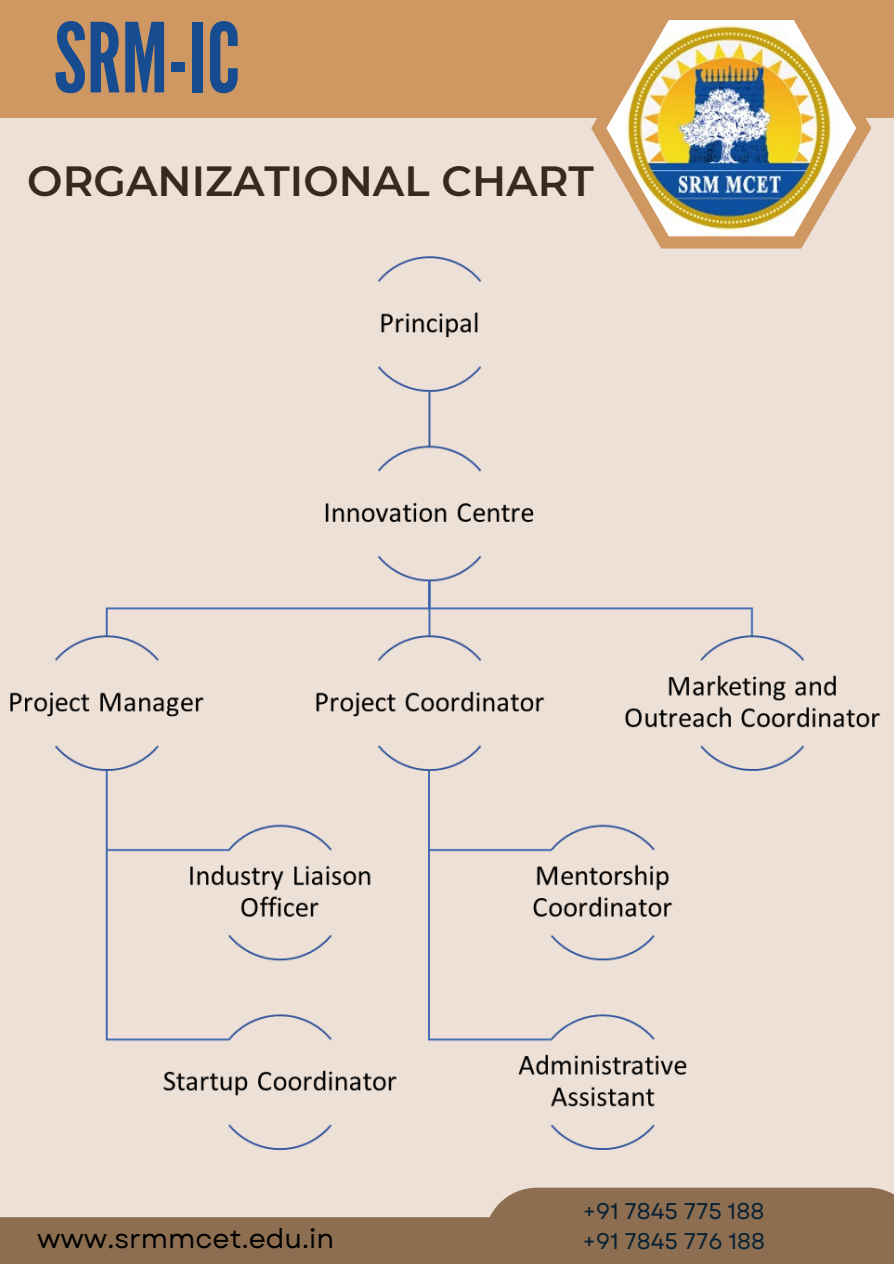
<style>
.page{position:relative;width:894px;height:1264px;background:#fff}
.page>*{position:absolute;margin:0;border:0;box-sizing:border-box;transform-origin:0 0}
.t1{font:96px "League Gothic";color:#184c91}
.t2{font:600 42.15px "Montserrat";color:#37291b}
.t3{font:27px "Garet";color:#000}
.t4{font:22.65px "Garet";color:#062133}
</style>
<div class="page">
<div style="left:0;top:0;width:893px;height:1263px;background:#ece0d7"></div>
<div style="left:0;top:0;width:893px;height:118px;background:#cf9761"></div>
<svg style="left:591px;top:118px;width:280px;height:37px"></svg>
<img style="left:606px;top:20px;width:250px;height:199px">
<div style="left:490px;top:1187px;width:403px;height:76px;background:#8d6e50"></div>
<div style="left:0;top:1217px;width:576px;height:46px;background:#8d6e50"></div>
<img style="left:10px;top:219px;width:871px;height:932px">
<p class="t1" style="left:54px;top:3px;width:188px">SRM-IC</p>
<h2 class="t2" style="left:27px;top:155px;width:568px">ORGANIZATIONAL CHART</h2>
<p class="t4" style="left:582px;top:1194px;width:183px">+91 7845 775 188</p>
<h3 class="t3" style="left:37px;top:1218px;width:298px">www.srmmcet.edu.in</h3>
<p class="t4" style="left:582px;top:1224px;width:184px">+91 7845 776 188</p>
</div>
